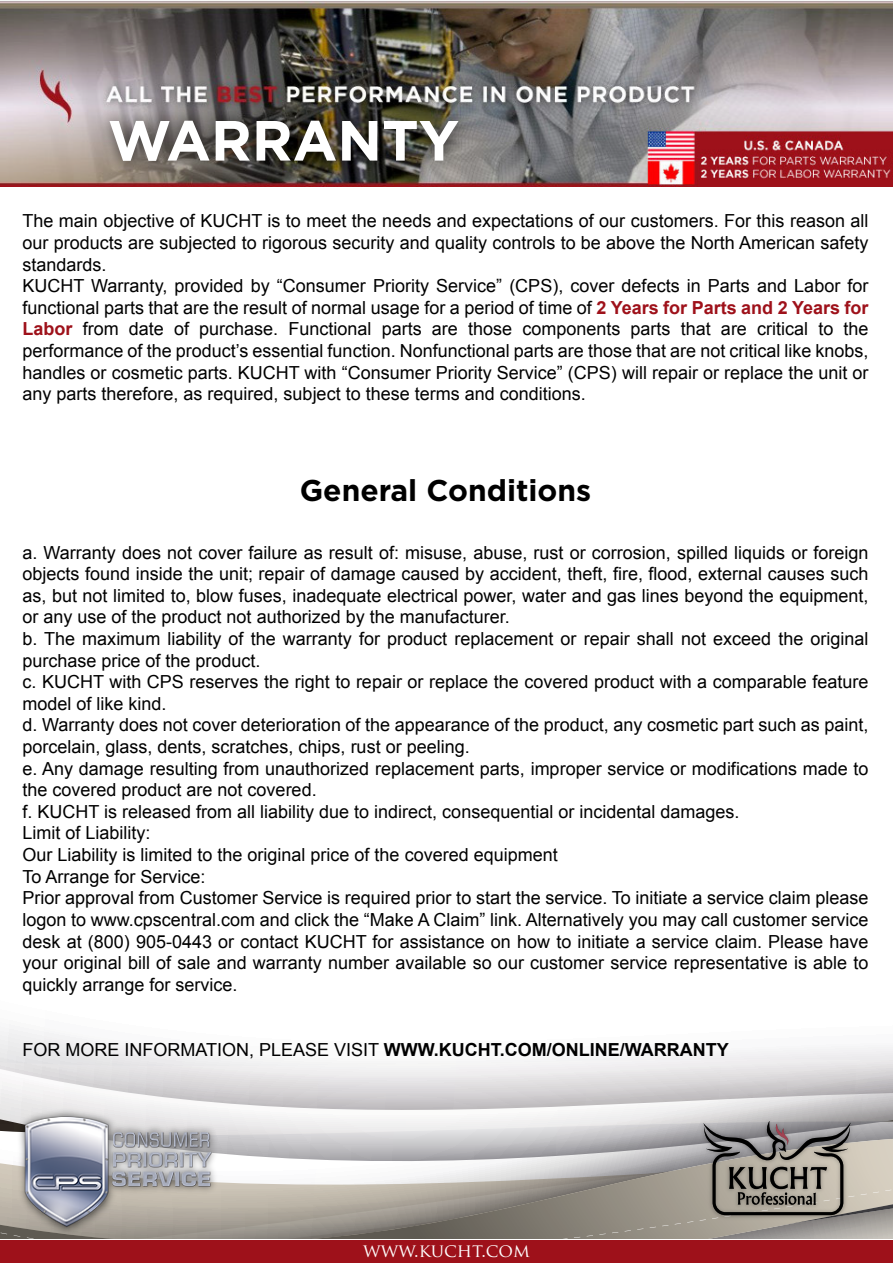
<style>
.page{position:relative;width:893px;height:1263px;background:#fff}
.page>*{position:absolute;margin:0;border:0;box-sizing:border-box;transform-origin:0 0}
.t1{font:700 56.55px "Gotham";color:#fff}
.t2{font:700 30px "Gotham";color:#000}
.t3{font:18.15px "Trajan Pro";color:#fff}
.t4{font:18px/21.6px "Arial";color:#000}
.s1{font-weight:700;color:#9e111a}
.s2{font-weight:700}
</style>
<div class="page">
<svg style="left:0;top:1033px;width:893px;height:88px"></svg>
<img style="left:0;top:0;width:893px;height:186px">
<img style="left:85px;top:90px;width:397px;height:97px">
<img style="left:14px;top:1106px;width:208px;height:15px">
<img style="left:23px;top:1115px;width:189px;height:6px">
<img style="left:697px;top:1115px;width:160px;height:6px">
<svg style="left:0;top:1121px;width:893px;height:118px;background:#aca9a6"></svg>
<div style="left:0;top:1240px;width:893px;height:23px;background:#9e111a"></div>
<h1 class="t1" style="left:108px;top:103px;width:353px">WARRANTY</h1>
<p class="t4" style="left:22px;top:210px;width:848px">The main objective of KUCHT is to meet the needs and expectations of our customers. For this reason all our products are subjected to rigorous security and quality controls to be above the North American safety standards.<br>KUCHT Warranty, provided by “Consumer Priority Service” (CPS), cover defects in Parts and Labor for functional parts that are the result of normal usage for a period of time of <span class="s1">2 Years for Parts and 2 Years for Labor</span> from date of purchase. Functional parts are those components parts that are critical to the performance of the product’s essential function. Nonfunctional parts are those that are not critical like knobs, handles or cosmetic parts. KUCHT with “Consumer Priority Service” (CPS) will repair or replace the unit or any parts therefore, as required, subject to these terms and conditions.</p>
<h2 class="t2" style="left:300px;top:470px;width:293px">General Conditions</h2>
<p class="t4" style="left:22px;top:542px;width:848px">a. Warranty does not cover failure as result of: misuse, abuse, rust or corrosion, spilled liquids or foreign objects found inside the unit; repair of damage caused by accident, theft, fire, flood, external causes such as, but not limited to, blow fuses, inadequate electrical power, water and gas lines beyond the equipment, or any use of the product not authorized by the manufacturer.<br>b. The maximum liability of the warranty for product replacement or repair shall not exceed the original purchase price of the product.<br>c. KUCHT with CPS reserves the right to repair or replace the covered product with a comparable feature model of like kind.<br>d. Warranty does not cover deterioration of the appearance of the product, any cosmetic part such as paint, porcelain, glass, dents, scratches, chips, rust or peeling.<br>e. Any damage resulting from unauthorized replacement parts, improper service or modifications made to the covered product are not covered.<br>f. KUCHT is released from all liability due to indirect, consequential or incidental damages.<br>Limit of Liability:<br>Our Liability is limited to the original price of the covered equipment<br>To Arrange for Service:<br>Prior approval from Customer Service is required prior to start the service. To initiate a service claim please logon to www.cpscentral.com and click the “Make A Claim” link. Alternatively you may call customer service desk at (800) 905-0443 or contact KUCHT for assistance on how to initiate a service claim. Please have your original bill of sale and warranty number available so our customer service representative is able to quickly arrange for service.</p>
<p class="t4" style="left:22px;top:1038px;width:708px">FOR MORE INFORMATION, PLEASE VISIT <span class="s2">WWW.KUCHT.COM/ONLINE/WARRANTY</span></p>
<p class="t3" style="left:363px;top:1239px;width:168px">WWW.KUCHT.COM</p>
</div>
